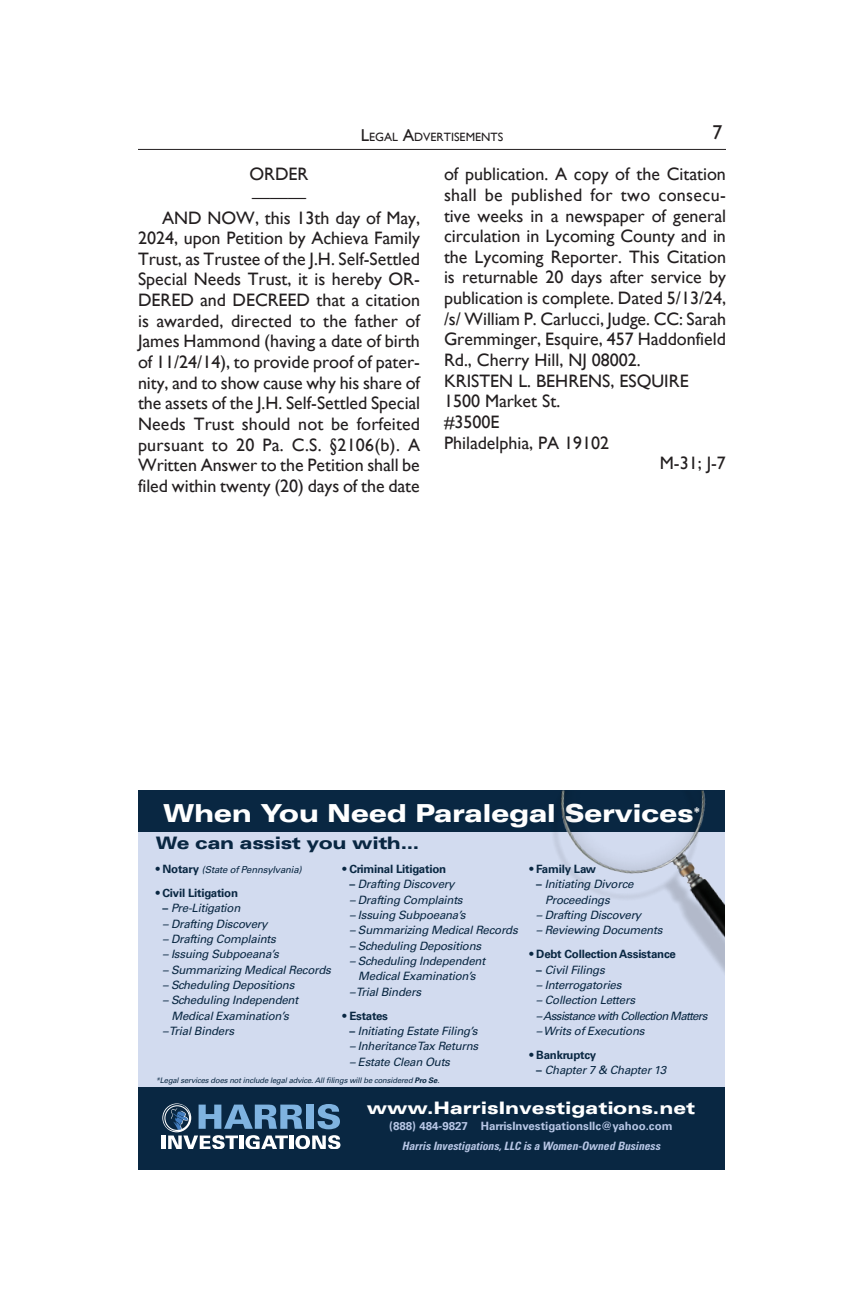
<style>
.page{position:relative;width:864px;height:1296px;background:#fff}
.page>*{position:absolute;margin:0;border:0;box-sizing:border-box;transform-origin:0 0}
.t1{font:900 expanded 25px "Univers LT Pro";letter-spacing:-.02em;color:#fff}
.t2{font:20px "Gill Sans";color:#231f20}
.Body_Text{font:18px/20.6px "Gill Sans";color:#231f20;text-align:justify}
.left{font:18px "Gill Sans";color:#231f20}
.t3{font:900 expanded 17.2px "Univers LT Pro";color:#fff}
.t4{font:900 expanded 17.2px "Univers LT Pro";letter-spacing:-.02em;color:#092742}
.t5{font:12px "Gill Sans";color:#231f20}
.t6{font:italic 11.6px/15.4px "Univers LT Pro 55";letter-spacing:-.02em;color:#092742;text-align:center}
.t7{font:700 11.6px/19.6px "Univers LT Pro 65";color:#b7c6e5;text-align:center}
.t8{font:700 11.6px "Univers LT Pro 65";letter-spacing:-.02em;color:#092742}
.t9{font:italic 11.6px "Univers LT Pro 55";letter-spacing:-.06em;color:#092742}
.t10{font:italic 9.6px "Univers LT Pro 55";letter-spacing:-.02em;color:#092742}
.t11{font:italic 7.6px "Univers LT Pro 55";letter-spacing:-.02em;color:#092742}
.s1{font-size:17.2px}
.s2{font-family:"Univers LT Pro 65";font-weight:700;font-style:normal;font-size:11.6px}
.s3{font-family:"Univers LT Pro 65";font-weight:700;font-style:normal}
.s4{font-family:"Univers LT Pro 65";font-weight:700}
.s5{font-family:"Univers LT Pro";font-style:italic;font-stretch:condensed}
</style>
<div class="page">
<hr style="left:138px;top:149px;width:588px;height:1px;background:#231f20">
<div style="left:139px;top:790px;width:586px;height:317px;background:#d2dbef"></div>
<div style="left:139px;top:1088px;width:586px;height:82px;background:#092742"></div>
<svg style="left:162px;top:1103px;width:29px;height:29px"></svg>
<hr style="left:162px;top:1136px;width:4px;height:13px;background:#fff">
<svg style="left:163px;top:1104px;width:177px;height:45px"></svg>
<div style="left:139px;top:790px;width:586px;height:42px;background:#092742"></div>
<img style="left:518px;top:790px;width:207px;height:298px">
<p class="t5" style="left:361px;top:130px;width:144px"><span class="s1">L</span>EGAL <span class="s1">A</span>DVERTISEMENTS</p>
<p class="t2" style="left:712px;top:121px;width:11px">7</p>
<p class="Body_Text" style="left:249px;top:164px;width:61px">ORDER</p>
<p class="Body_Text" style="left:252px;top:187px;width:55px">———</p>
<p class="Body_Text" style="left:138px;top:207px;width:284px;text-indent:24px">AND NOW, this 13th day of May, 2024, upon Petition by Achieva Family Trust, as Trustee of the J.H. Self-Settled Special Needs Trust, it is hereby OR-DERED and DECREED that a citation is awarded, directed to the father of James Hammond (having a date of birth of 11/24/14), to provide proof of pater&shy;nity, and to show cause why his share of the assets of the J.H. Self-Settled Special Needs Trust should not be forfeited pursuant to 20 Pa. C.S. §2106(b). A Written Answer to the Petition shall be filed within twenty (20) days of the date</p>
<p class="Body_Text" style="left:444px;top:164px;width:284px">of publication. A copy of the Citation shall be published for two consecu&shy;tive weeks in a newspaper of general circulation in Lycoming County and in the Lycoming Reporter. This Citation is returnable 20 days after service by publication is complete. Dated 5/13/24, /s/ William P. Carlucci, Judge. CC: Sarah Gremminger, Esquire, 457 Haddonfield Rd., Cherry Hill, NJ 08002.</p>
<p class="left" style="left:444px;top:370px;width:246px">KRISTEN L. BEHRENS, ESQUIRE</p>
<p class="left" style="left:444px;top:391px;width:118px">1500 Market St.</p>
<p class="left" style="left:444px;top:411px;width:57px">#3500E</p>
<p class="left" style="left:444px;top:432px;width:167px">Philadelphia, PA 19102</p>
<p class="left" style="left:660px;top:453px;width:68px">M-31; J-7</p>
<p class="t1" style="left:163px;top:799px;width:539px">When You Need Paralegal Services<sup>*</sup></p>
<p class="t4" style="left:156px;top:833px;width:265px">We can assist you with...</p>
<p class="t10" style="left:156px;top:863px;width:147px"><span class="s2">• Notary</span> (State of Pennsylvania)</p>
<p class="t8" style="left:156px;top:885px;width:84px">• Civil Litigation</p>
<p class="t6" style="left:163px;top:900px;width:79px"><span class="s3">–</span> Pre-Litigation</p>
<p class="t6" style="left:163px;top:916px;width:107px">– Drafting Discovery</p>
<p class="t6" style="left:163px;top:931px;width:115px">– Drafting Complaints</p>
<p class="t6" style="left:163px;top:946px;width:118px">– Issuing Subpoeana’s</p>
<p class="t6" style="left:163px;top:962px;width:170px">– Summarizing Medical Records</p>
<p class="t6" style="left:163px;top:977px;width:133px">– Scheduling Depositions</p>
<p class="t6" style="left:163px;top:992px;width:137px">– Scheduling Independent<br>Medical Examination’s</p>
<p class="t6" style="left:163px;top:1023px;width:73px">– Trial Binders</p>
<p class="t8" style="left:343px;top:861px;width:105px">• Criminal Litigation</p>
<p class="t6" style="left:349px;top:876px;width:107px"><span class="s3">–</span> Drafting Discovery</p>
<p class="t6" style="left:349px;top:892px;width:115px">– Drafting Complaints</p>
<p class="t6" style="left:349px;top:907px;width:118px">– Issuing Subpoeana’s</p>
<p class="t6" style="left:349px;top:922px;width:170px">– Summarizing Medical Records</p>
<p class="t6" style="left:349px;top:938px;width:133px">– Scheduling Depositions</p>
<p class="t6" style="left:349px;top:953px;width:137px">– Scheduling Independent<br>Medical Examination’s</p>
<p class="t6" style="left:349px;top:984px;width:73px">– Trial Binders</p>
<p class="t8" style="left:343px;top:1007px;width:47px">• Estates</p>
<p class="t6" style="left:349px;top:1023px;width:130px"><span class="s3">–</span> Initiating Estate Filing’s</p>
<p class="t6" style="left:349px;top:1038px;width:130px">– Inheritance Tax Returns</p>
<p class="t6" style="left:349px;top:1054px;width:102px">– Estate Clean Outs</p>
<p class="t8" style="left:530px;top:861px;width:68px">• Family Law</p>
<p class="t6" style="left:545px;top:876px;width:90px;text-align:left;text-indent:-9px"><span class="s3">–</span> Initiating Divorce<br>Proceedings</p>
<p class="t6" style="left:536px;top:907px;width:107px">– Drafting Discovery</p>
<p class="t6" style="left:536px;top:922px;width:128px">– Reviewing Documents</p>
<p class="t8" style="left:530px;top:946px;width:148px">• Debt Collection Assistance</p>
<p class="t6" style="left:536px;top:962px;width:70px"><span class="s3">–</span> Civil Filings</p>
<p class="t6" style="left:536px;top:977px;width:87px">– Interrogatories</p>
<p class="t6" style="left:536px;top:992px;width:100px">– Collection Letters</p>
<p class="t9" style="left:536px;top:1008px;width:173px">– Assistance with Collection Matters</p>
<p class="t6" style="left:536px;top:1023px;width:110px">– Writs of Executions</p>
<p class="t8" style="left:530px;top:1047px;width:68px">• Bankruptcy</p>
<p class="t6" style="left:536px;top:1062px;width:132px"><span class="s3">–</span> Chapter 7 &amp; Chapter 13</p>
<p class="t11" style="left:156px;top:1075px;width:285px">*Legal services does not include legal advice. All filings will be considered <span class="s4">Pro Se</span>.</p>
<p class="t3" style="left:367px;top:1097px;width:330px">www.HarrisInvestigations.net</p>
<p class="t7" style="left:389px;top:1115px;width:285px">(888) 484-9827 HarrisInvestigationsllc@yahoo.com<br><span class="s5">Harris Investigations, LLC is a Women-Owned Business</span></p>
</div>
